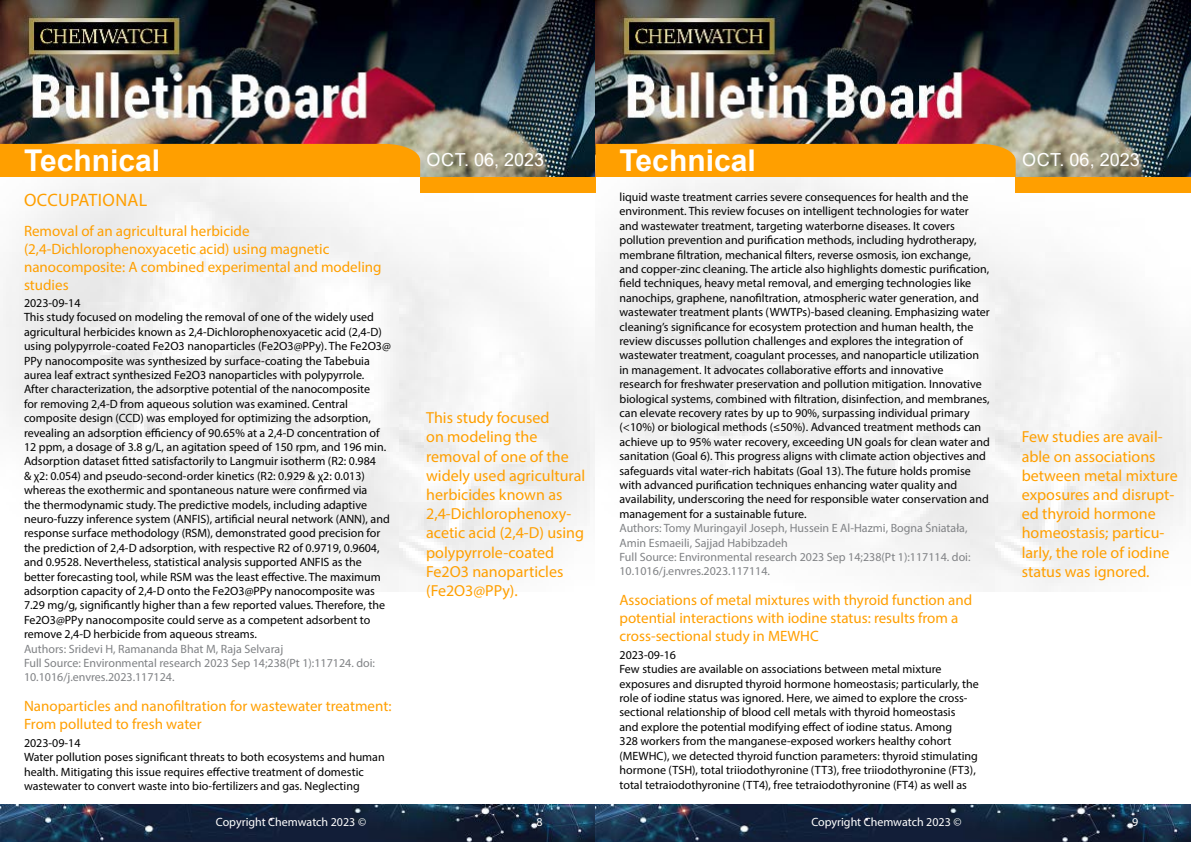
<style>
.page{position:relative;width:1191px;height:842px;background:#fff}
.page>*{position:absolute;margin:0;border:0;box-sizing:border-box;transform-origin:0 0}
.t1{font:700 30px "Arial";color:#fff}
.t2{font:18px "Arial";color:#fff}
.t3{font:18px "Myriad Pro";letter-spacing:.02em;color:#ff9f00}
.t4{font:16px/19.2px "Myriad Pro";color:#ff9f00}
.t5{font:15px/18px "Myriad Pro";color:#ff9f00}
.t6{font:12px/14.4px "Myriad Pro";color:#000}
.t7{font:12px/14.4px "Myriad Pro";color:#808285}
.t8{font:12px "Myriad Pro";color:#fff}
</style>
<div class="page">
<img style="left:0;top:0;width:1191px;height:592px">
<div style="left:420px;top:177px;width:175px;height:15px;background:#ff9f00"></div>
<div style="left:1015px;top:177px;width:176px;height:15px;background:#ff9f00"></div>
<div style="left:0;top:144px;width:420px;height:33px;background:#ff9f00"></div>
<div style="left:595px;top:144px;width:420px;height:33px;background:#ff9f00"></div>
<img style="left:0;top:804px;width:1191px;height:38px">
<h1 class="t1" style="left:24px;top:139px;width:138px">Technical</h1>
<h1 class="t1" style="left:619px;top:139px;width:138px">Technical</h1>
<h2 class="t3" style="left:24px;top:188px;width:125px">OCCUPATIONAL</h2>
<p class="t5" style="left:24px;top:221px;width:359px">Removal of an agricultural herbicide (2,4-Dichlorophenoxyacetic acid) using magnetic nanocomposite: A combined experimental and modeling studies</p>
<p class="t6" style="left:24px;top:295px;width:368px">2023-09-14<br>This study focused on modeling the removal of one of the widely used agricultural herbicides known as 2,4-Dichlorophenoxyacetic acid (2,4-D) using polypyrrole-coated Fe2O3 nanoparticles (Fe2O3@PPy). The Fe2O3@ PPy nanocomposite was synthesized by surface-coating the Tabebuia aurea leaf extract synthesized Fe2O3 nanoparticles with polypyrrole.<br>After characterization, the adsorptive potential of the nanocomposite<br>for removing 2,4-D from aqueous solution was examined. Central composite design (CCD) was employed for optimizing the adsorption, revealing an adsorption efficiency of 90.65% at a 2,4-D concentration of 12 ppm, a dosage of 3.8 g/L, an agitation speed of 150 rpm, and 196 min.<br>Adsorption dataset fitted satisfactorily to Langmuir isotherm (R2: 0.984<br>&amp; χ2: 0.054) and pseudo-second-order kinetics (R2: 0.929 &amp; χ2: 0.013) whereas the exothermic and spontaneous nature were confirmed via<br>the thermodynamic study. The predictive models, including adaptive neuro-fuzzy inference system (ANFIS), artificial neural network (ANN), and response surface methodology (RSM), demonstrated good precision for the prediction of 2,4-D adsorption, with respective R2 of 0.9719, 0.9604, and 0.9528. Nevertheless, statistical analysis supported ANFIS as the better forecasting tool, while RSM was the least effective. The maximum adsorption capacity of 2,4-D onto the Fe2O3@PPy nanocomposite was 7.29 mg/g, significantly higher than a few reported values. Therefore, the Fe2O3@PPy nanocomposite could serve as a competent adsorbent to remove 2,4-D herbicide from aqueous streams.</p>
<p class="t7" style="left:24px;top:641px;width:352px">Authors: Sridevi H, Ramananda Bhat M, Raja Selvaraj<br>Full Source: Environmental research 2023 Sep 14;238(Pt 1):117124. doi:<br>10.1016/j.envres.2023.117124.</p>
<p class="t5" style="left:24px;top:697px;width:369px">Nanoparticles and nanofiltration for wastewater treatment:<br>From polluted to fresh water</p>
<p class="t6" style="left:24px;top:735px;width:362px">2023-09-14<br>Water pollution poses significant threats to both ecosystems and human health. Mitigating this issue requires effective treatment of domestic wastewater to convert waste into bio-fertilizers and gas. Neglecting</p>
<h2 class="t2" style="left:426px;top:148px;width:119px">Oct. 06, 2023</h2>
<h2 class="t2" style="left:1022px;top:148px;width:119px">Oct. 06, 2023</h2>
<p class="t6" style="left:619px;top:190px;width:372px">liquid waste treatment carries severe consequences for health and the environment. This review focuses on intelligent technologies for water and wastewater treatment, targeting waterborne diseases. It covers pollution prevention and purification methods, including hydrotherapy, membrane filtration, mechanical filters, reverse osmosis, ion exchange, and copper-zinc cleaning. The article also highlights domestic purification, field techniques, heavy metal removal, and emerging technologies like nanochips, graphene, nanofiltration, atmospheric water generation, and wastewater treatment plants (WWTPs)-based cleaning. Emphasizing water cleaning’s significance for ecosystem protection and human health, the review discusses pollution challenges and explores the integration of wastewater treatment, coagulant processes, and nanoparticle utilization in management. It advocates collaborative efforts and innovative<br>research for freshwater preservation and pollution mitigation. Innovative biological systems, combined with filtration, disinfection, and membranes, can elevate recovery rates by up to 90%, surpassing individual primary (&lt;10%) or biological methods (≤50%). Advanced treatment methods can achieve up to 95% water recovery, exceeding UN goals for clean water and sanitation (Goal 6). This progress aligns with climate action objectives and safeguards vital water-rich habitats (Goal 13). The future holds promise with advanced purification techniques enhancing water quality and availability, underscoring the need for responsible water conservation and management for a sustainable future.</p>
<p class="t7" style="left:619px;top:521px;width:352px">Authors: Tomy Muringayil Joseph, Hussein E Al-Hazmi, Bogna Śniatała, Amin Esmaeili, Sajjad Habibzadeh<br>Full Source: Environmental research 2023 Sep 14;238(Pt 1):117114. doi:<br>10.1016/j.envres.2023.117114.</p>
<p class="t5" style="left:619px;top:591px;width:354px">Associations of metal mixtures with thyroid function and potential interactions with iodine status: results from a cross-sectional study in MEWHC</p>
<p class="t6" style="left:619px;top:647px;width:361px">2023-09-16<br>Few studies are available on associations between metal mixture exposures and disrupted thyroid hormone homeostasis; particularly, the role of iodine status was ignored. Here, we aimed to explore the cross&shy;sectional relationship of blood cell metals with thyroid homeostasis<br>and explore the potential modifying effect of iodine status. Among<br>328 workers from the manganese-exposed workers healthy cohort (MEWHC), we detected thyroid function parameters: thyroid stimulating hormone (TSH), total triiodothyronine (TT3), free triiodothyronine (FT3), total tetraiodothyronine (TT4), free tetraiodothyronine (FT4) as well as</p>
<h3 class="t4" style="left:426px;top:408px;width:160px">This study focused<br>on modeling the removal of one of the widely used agricultural herbicides known as<br>2,4-Dichlorophenoxy&shy;acetic acid (2,4-D) using polypyrrole-coated<br>Fe2O3 nanoparticles (Fe2O3@PPy).</h3>
<h3 class="t4" style="left:1021px;top:427px;width:157px">Few studies are avail&shy;able on associations between metal mixture exposures and disrupt&shy;ed thyroid hormone homeostasis; particu&shy;larly, the role of iodine status was ignored.</h3>
<p class="t8" style="left:216px;top:815px;width:152px">Copyright Chemwatch 2023 ©</p>
<p class="t8" style="left:536px;top:815px;width:8px">8</p>
<p class="t8" style="left:811px;top:815px;width:152px">Copyright Chemwatch 2023 ©</p>
<p class="t8" style="left:1132px;top:815px;width:8px">9</p>
</div>
